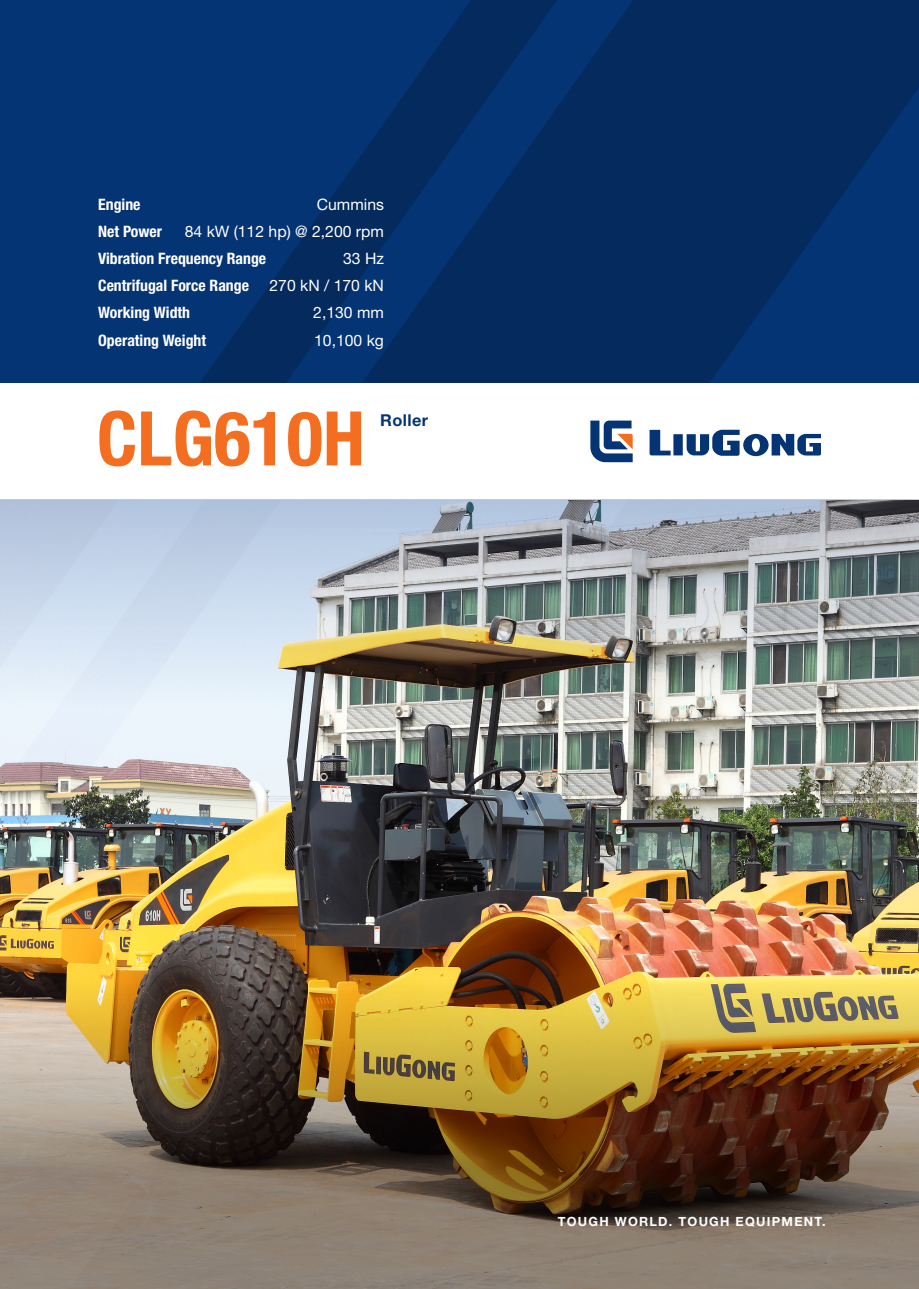
<style>
.page{position:relative;width:919px;height:1289px;background:#fff}
.page>*{position:absolute;margin:0;border:0;box-sizing:border-box;transform-origin:0 0}
.t1{font:700 condensed 75.45px "Helvetica Neue LT Pro";color:#f36e21}
.t2{font:700 16.35px "Helvetica Neue LT Pro";letter-spacing:.025em;color:#053474}
.t3{font:700 condensed 15.75px "Helvetica Neue LT Pro";color:#fff}
.t4{font:15.75px "Helvetica Neue LT Pro";color:#fff}
.t5{font:700 12.6px "Helvetica Neue LT Pro";letter-spacing:.1em;color:#fff}
</style>
<div class="page">
<img style="left:628px;top:709px;width:290px;height:231px">
<div style="left:0;top:0;width:918px;height:383px;background:#053474"></div>
<svg style="left:200px;top:155px;width:162px;height:228px"></svg>
<svg style="left:362px;top:0;width:556px;height:383px;fill:#042a5e"></svg>
<svg style="left:649px;top:430px;width:172px;height:26px"></svg>
<svg style="left:590px;top:420px;width:42px;height:42px"></svg>
<svg style="left:628px;top:500px;width:290px;height:209px;background:#999fa0"></svg>
<img style="left:628px;top:940px;width:290px;height:348px">
<img style="left:0;top:500px;width:628px;height:788px">
<p class="t4" style="left:317px;top:195px;width:69px">Cummins</p>
<p class="t4" style="left:185px;top:222px;width:201px">84 kW (112 hp) @ 2,200 rpm</p>
<p class="t4" style="left:343px;top:249px;width:42px">33 Hz</p>
<p class="t4" style="left:269px;top:276px;width:116px">270 kN / 170 kN</p>
<p class="t4" style="left:313px;top:303px;width:72px">2,130 mm</p>
<p class="t4" style="left:314px;top:330px;width:71px">10,100 kg</p>
<p class="t3" style="left:98px;top:195px;width:44px">Engine</p>
<p class="t3" style="left:98px;top:222px;width:65px">Net Power</p>
<p class="t3" style="left:98px;top:249px;width:169px">Vibration Frequency Range</p>
<p class="t3" style="left:98px;top:276px;width:152px">Centrifugal Force Range</p>
<p class="t3" style="left:98px;top:303px;width:93px">Working Width</p>
<p class="t3" style="left:98px;top:330px;width:109px">Operating Weight</p>
<p class="t1" style="left:97px;top:393px;width:269px">CLG610H</p>
<p class="t2" style="left:380px;top:410px;width:50px">Roller</p>
<p class="t5" style="left:557px;top:1213px;width:269px">TOUGH WORLD. TOUGH EQUIPMENT.</p>
</div>
